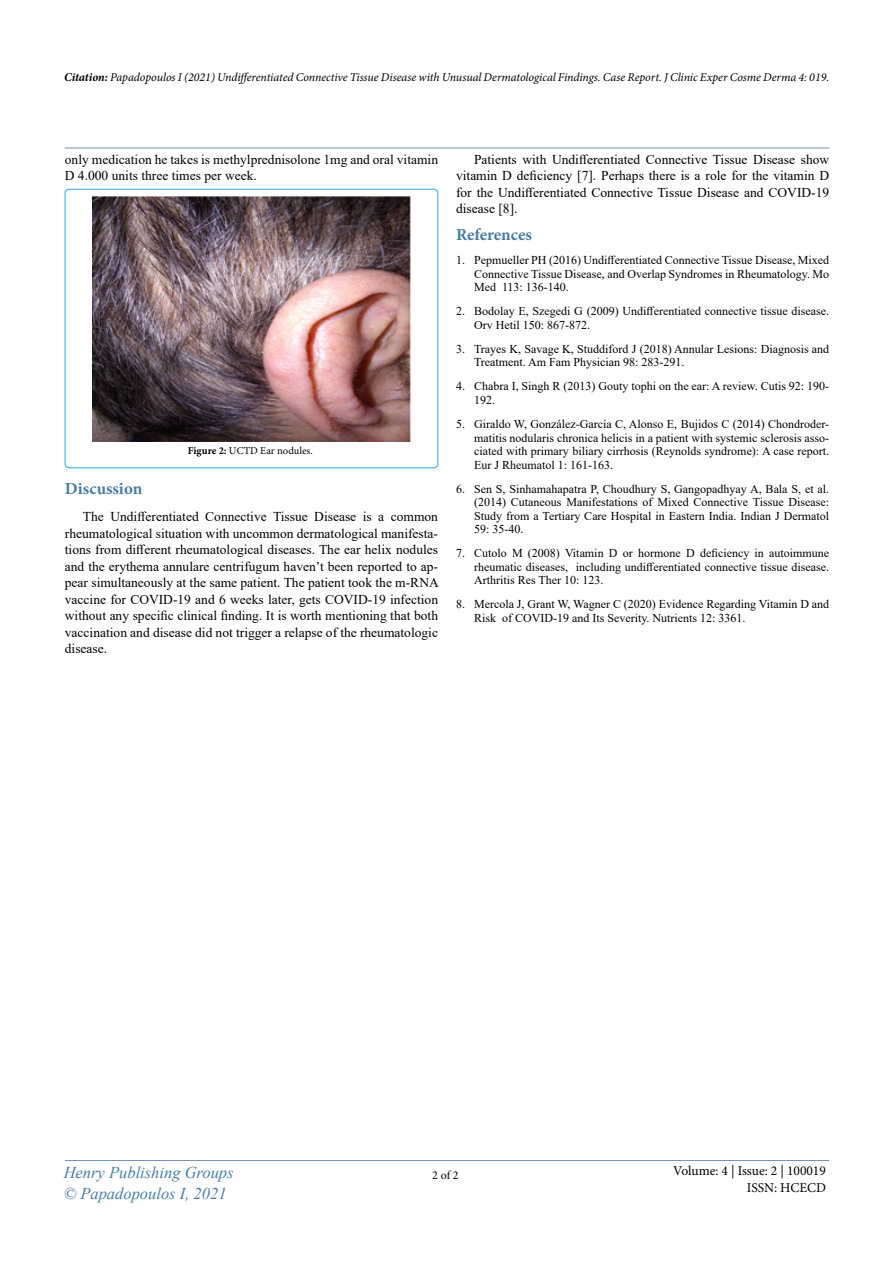
<style>
.page{position:relative;width:893px;height:1263px;background:#fff}
.page>*{position:absolute;margin:0;border:0;box-sizing:border-box;transform-origin:0 0}
.t1{font:700 16.95px "Minion Pro";color:#477ba5}
.t2{font:italic 16.5px/21px "Times New Roman";color:#477ba5}
.t3{font:13.5px/16.5px "Times New Roman";color:#000;text-align:justify}
.t4{font:13.5px/16.2px "Minion Pro";color:#000;text-align:right}
.t5{font:12px/13.5px "Times New Roman";color:#000;text-align:justify}
.t6{font:italic 12px "Minion Pro";letter-spacing:-.005em;color:#000}
.t7{font:12px "Minion Pro";color:#000}
.t8{font:10.5px "Minion Pro";color:#000}
.s1{font-weight:700}
</style>
<div class="page">
<hr style="left:65px;top:148px;width:764px;height:1px;background:#7193b6">
<hr style="left:65px;top:1160px;width:764px;height:1px;background:#7193b6">
<div style="left:65px;top:189px;width:373px;height:279px;border:1px solid #29abe2;border-radius:4px"></div>
<img style="left:92px;top:196px;width:318px;height:245px">
<p class="t6" style="left:64px;top:69px;width:767px"><span class="s1">Citation:</span> Papadopoulos I (2021) Undifferentiated Connective Tissue Disease with Unusual Dermatological Findings. Case Report. J Clinic Exper Cosme Derma 4: 019.</p>
<p class="t3" style="left:65px;top:151px;width:375px">only medication he takes is methylprednisolone 1mg and oral vitamin<br>D 4.000 units three times per week.</p>
<p class="t8" style="left:188px;top:443px;width:126px"><span class="s1">Figure 2:</span> UCTD Ear nodules.</p>
<h1 class="t1" style="left:65px;top:477px;width:79px">Discussion</h1>
<p class="t3" style="left:65px;top:508px;width:375px;text-indent:18px">The Undifferentiated Connective Tissue Disease is a common rheumatological situation with uncommon dermatological manifesta&shy;tions from different rheumatological diseases. The ear helix nodules and the erythema annulare centrifugum haven’t been reported to ap&shy;pear simultaneously at the same patient. The patient took the m-RNA vaccine for COVID-19 and 6 weeks later, gets COVID-19 infection without any specific clinical finding. It is worth mentioning that both vaccination and disease did not trigger a relapse of the rheumatologic disease.</p>
<p class="t3" style="left:456px;top:151px;width:375px;text-indent:18px">Patients with Undifferentiated Connective Tissue Disease show vitamin D deficiency [7]. Perhaps there is a role for the vitamin D for the Undifferentiated Connective Tissue Disease and COVID-19 disease [8].</p>
<h1 class="t1" style="left:456px;top:223px;width:77px">References</h1>
<p class="t5" style="left:474px;top:253px;width:357px;text-indent:-18px">1. Pepmueller PH (2016) Undifferentiated Connective Tissue Disease, Mixed Connective Tissue Disease, and Overlap Syndromes in Rheumatology. Mo Med 113: 136-140.</p>
<p class="t5" style="left:474px;top:304px;width:357px;text-indent:-18px">2. Bodolay E, Szegedi G (2009) Undifferentiated connective tissue disease.<br>Orv Hetil 150: 867-872.</p>
<p class="t5" style="left:474px;top:342px;width:357px;text-indent:-18px">3. Trayes K, Savage K, Studdiford J (2018) Annular Lesions: Diagnosis and<br>Treatment. Am Fam Physician 98: 283-291.</p>
<p class="t5" style="left:474px;top:379px;width:357px;text-indent:-18px">4. Chabra I, Singh R (2013) Gouty tophi on the ear: A review. Cutis 92: 190-<br>192.</p>
<p class="t5" style="left:474px;top:417px;width:357px;text-indent:-18px">5. Giraldo W, González-García C, Alonso E, Bujidos C (2014) Chondroder&shy;matitis nodularis chronica helicis in a patient with systemic sclerosis asso&shy;ciated with primary biliary cirrhosis (Reynolds syndrome): A case report.<br>Eur J Rheumatol 1: 161-163.</p>
<p class="t5" style="left:474px;top:481px;width:357px;text-indent:-18px">6. Sen S, Sinhamahapatra P, Choudhury S, Gangopadhyay A, Bala S, et al. (2014) Cutaneous Manifestations of Mixed Connective Tissue Disease:<br>Study from a Tertiary Care Hospital in Eastern India. Indian J Dermatol 59: 35-40.</p>
<p class="t5" style="left:474px;top:546px;width:357px;text-indent:-18px">7. Cutolo M (2008) Vitamin D or hormone D deficiency in autoimmune rheumatic diseases, including undifferentiated connective tissue disease.<br>Arthritis Res Ther 10: 123.</p>
<p class="t5" style="left:474px;top:597px;width:357px;text-indent:-18px">8. Mercola J, Grant W, Wagner C (2020) Evidence Regarding Vitamin D and<br>Risk of COVID-19 and Its Severity. Nutrients 12: 3361.</p>
<h2 class="t2" style="left:64px;top:1161px;width:171px">Henry Publishing Groups © Papadopoulos I, 2021</h2>
<p class="t4" style="left:673px;top:1163px;width:154px">Volume: 4 | Issue: 2 | 100019<br>ISSN: HCECD</p>
<p class="t7" style="left:432px;top:1167px;width:28px">2 of 2</p>
</div>
